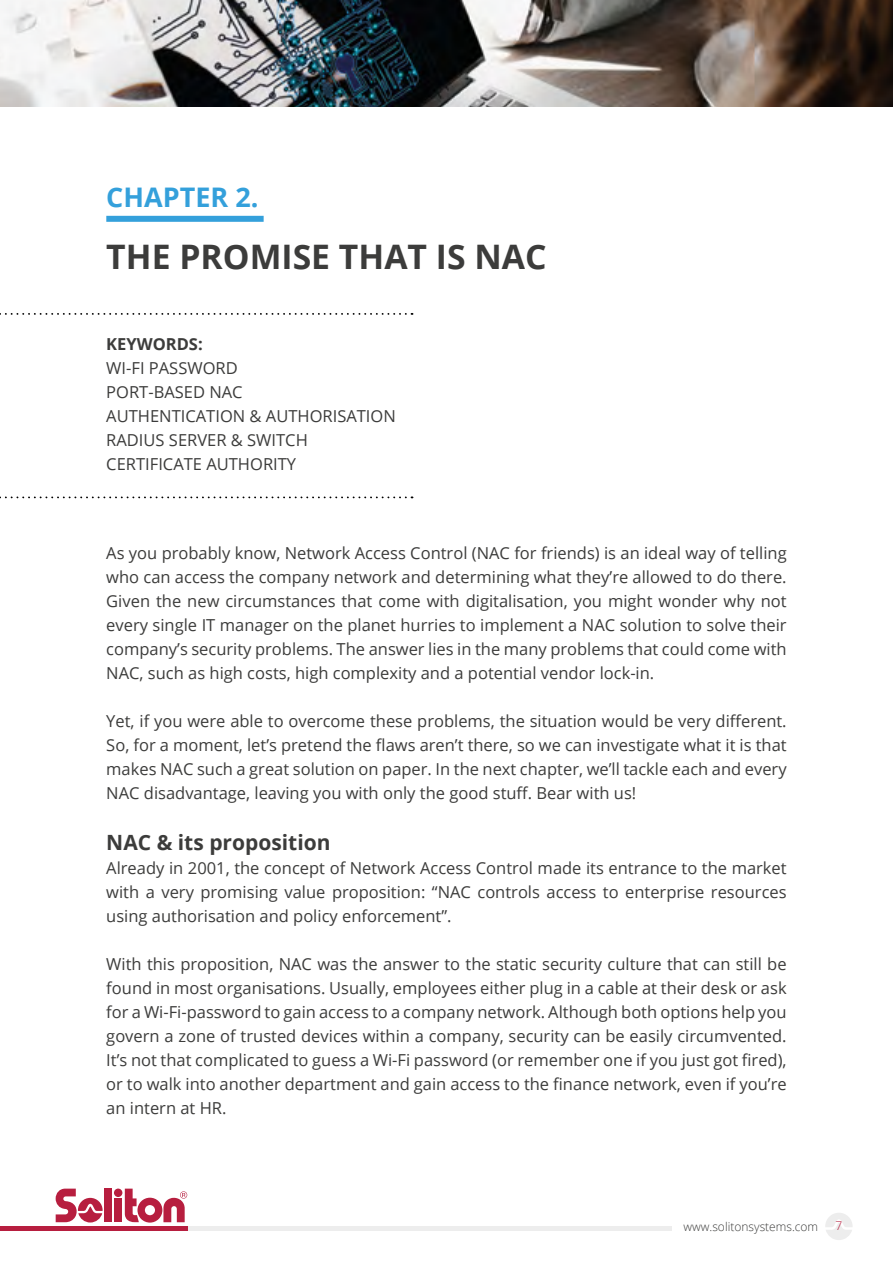
<style>
.page{position:relative;width:893px;height:1263px;background:#fff}
.page>*{position:absolute;margin:0;border:0;box-sizing:border-box;transform-origin:0 0}
.t1{font:700 33.75px "Open Sans";color:#3c3c3b}
.t2{font:700 27px "Open Sans";color:#34a0db}
.t3{font:700 21px "Open Sans";color:#3c3c3b}
.t4{font:16.5px/24px "Open Sans";color:#3c3c3b;text-align:justify}
.t5{font:700 16.5px "Open Sans";color:#3c3c3b}
.t6{font:300 12px "Open Sans";color:#3c3c3b}
.t7{font:300 12px "Open Sans";color:#b71e3f}
</style>
<div class="page">
<div style="left:40px;top:1226px;width:632px;height:5px;background:#ededed"></div>
<div style="left:104px;top:1188px;width:7px;height:34px;background:#b71e3f"></div>
<div style="left:114px;top:1198px;width:8px;height:24px;background:#b71e3f"></div>
<div style="left:114px;top:1188px;width:8px;height:9px;background:#b71e3f;border-radius:50%"></div>
<svg style="left:56px;top:1188px;width:47px;height:34px"></svg>
<svg style="left:125px;top:1188px;width:62px;height:34px"></svg>
<hr style="left:0;top:1226px;width:187px;height:4px;background:#b71e3f">
<svg style="left:825px;top:1213px;width:28px;height:27px"></svg>
<img style="left:0;top:0;width:893px;height:106px">
<div style="left:106px;top:216px;width:158px;height:6px;background:#34a0db"></div>
<svg style="left:0;top:313px;width:406px;height:2px"></svg>
<svg style="left:0;top:496px;width:406px;height:2px"></svg>
<h2 class="t2" style="left:106px;top:178px;width:154px">CHAPTER 2.</h2>
<h1 class="t1" style="left:106px;top:233px;width:442px">THE PROMISE THAT IS NAC</h1>
<p class="t5" style="left:106px;top:332px;width:98px">KEYWORDS:</p>
<p class="t4" style="left:106px;top:355px;width:291px;text-align:left">WI-FI PASSWORD<br>PORT-BASED NAC<br>AUTHENTICATION &amp; AUTHORISATION<br>RADIUS SERVER &amp; SWITCH<br>CERTIFICATE AUTHORITY</p>
<p class="t4" style="left:106px;top:541px;width:682px">As you probably know, Network Access Control (NAC for friends) is an ideal way of telling who can access the company network and determining what they’re allowed to do there.<br>Given the new circumstances that come with digitalisation, you might wonder why not every single IT manager on the planet hurries to implement a NAC solution to solve their company’s security problems. The answer lies in the many problems that could come with NAC, such as high costs, high complexity and a potential vendor lock-in.</p>
<p class="t4" style="left:106px;top:709px;width:682px">Yet, if you were able to overcome these problems, the situation would be very different.<br>So, for a moment, let’s pretend the flaws aren’t there, so we can investigate what it is that makes NAC such a great solution on paper. In the next chapter, we’ll tackle each and every NAC disadvantage, leaving you with only the good stuff. Bear with us!</p>
<p class="t3" style="left:106px;top:827px;width:226px">NAC &amp; its proposition</p>
<p class="t4" style="left:106px;top:855px;width:682px">Already in 2001, the concept of Network Access Control made its entrance to the market with a very promising value proposition: “NAC controls access to enterprise resources using authorisation and policy enforcement”.</p>
<p class="t4" style="left:106px;top:951px;width:682px">With this proposition, NAC was the answer to the static security culture that can still be found in most organisations. Usually, employees either plug in a cable at their desk or ask for a Wi-Fi-password to gain access to a company network. Although both options help you govern a zone of trusted devices within a company, security can be easily circumvented.<br>It’s not that complicated to guess a Wi-Fi password (or remember one if you just got fired), or to walk into another department and gain access to the finance network, even if you’re an intern at HR.</p>
<p class="t6" style="left:683px;top:1219px;width:136px">www.solitonsystems.com</p>
<p class="t7" style="left:835px;top:1218px;width:8px">7</p>
</div>
